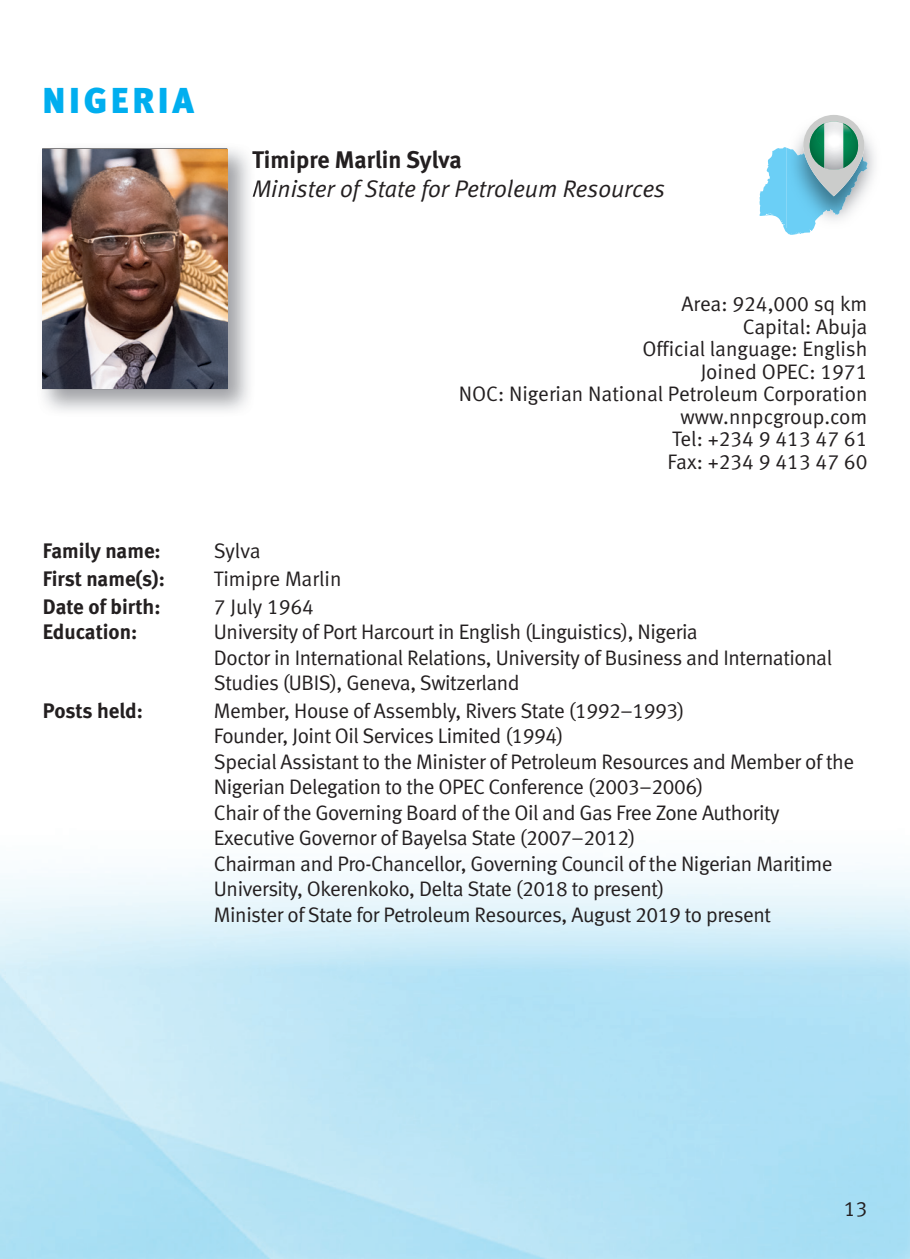
<style>
.page{position:relative;width:910px;height:1259px;background:#fff}
.page>*{position:absolute;margin:0;border:0;box-sizing:border-box;transform-origin:0 0}
.t1{font:36px "Meta Black LF";letter-spacing:.1em;color:#00aeef}
.t2{font:italic 24px "Meta Normal LF";color:#231f20}
.t3{font:24px "Meta Bold LF";color:#231f20}
.t4{font:21px/25.5px "Meta Normal LF";letter-spacing:-.02em;color:#231f20}
.t5{font:21px/22.5px "Meta Normal LF";color:#231f20;text-align:right}
.t6{font:21px "Meta Bold LF";color:#231f20}
</style>
<div class="page">
<img style="left:865px;top:161px;width:2px;height:39px">
<svg style="left:759px;top:115px;width:106px;height:120px"></svg>
<img style="left:824px;top:122px;width:19px;height:27px">
<img style="left:42px;top:148px;width:211px;height:263px">
<img style="left:252px;top:150px;width:3px;height:23px">
<img style="left:253px;top:189px;width:2px;height:8px">
<img style="left:42px;top:149px;width:185px;height:239px">
<h1 class="t1" style="left:43px;top:78px;width:153px">NIGERIA</h1>
<p class="t3" style="left:252px;top:145px;width:211px">Timipre Marlin Sylva</p>
<p class="t2" style="left:252px;top:174px;width:415px">Minister of State for Petroleum Resources</p>
<p class="t5" style="left:459px;top:292px;width:410px">Area: 924,000 sq km<br>Capital: Abuja<br>Official language: English<br>Joined OPEC: 1971<br>NOC: Nigerian National Petroleum Corporation www.nnpcgroup.com<br>Tel: +234 9 413 47 61<br>Fax: +234 9 413 47 60</p>
<p class="t6" style="left:43px;top:538px;width:120px">Family name:</p>
<p class="t4" style="left:214px;top:538px;width:48px">Sylva</p>
<p class="t6" style="left:43px;top:566px;width:124px">First name(s):</p>
<p class="t5" style="left:214px;top:567px;width:129px">Timipre Marlin</p>
<p class="t6" style="left:43px;top:594px;width:119px">Date of birth:</p>
<p class="t5" style="left:214px;top:595px;width:102px">7 July 1964</p>
<p class="t6" style="left:43px;top:619px;width:96px">Education:</p>
<p class="t4" style="left:214px;top:619px;width:620px">University of Port Harcourt in English (Linguistics), Nigeria<br>Doctor in International Relations, University of Business and International<br>Studies (UBIS), Geneva, Switzerland</p>
<p class="t6" style="left:43px;top:698px;width:102px">Posts held:</p>
<p class="t4" style="left:214px;top:697px;width:642px">Member, House of Assembly, Rivers State (1992–1993)<br>Founder, Joint Oil Services Limited (1994)<br>Special Assistant to the Minister of Petroleum Resources and Member of the Nigerian Delegation to the OPEC Conference (2003–2006)<br>Chair of the Governing Board of the Oil and Gas Free Zone Authority Executive Governor of Bayelsa State (2007–2012)<br>Chairman and Pro-Chancellor, Governing Council of the Nigerian Maritime University, Okerenkoko, Delta State (2018 to present)<br>Minister of State for Petroleum Resources, August 2019 to present</p>
<p class="t4" style="left:844px;top:1195px;width:25px">13</p>
</div>
